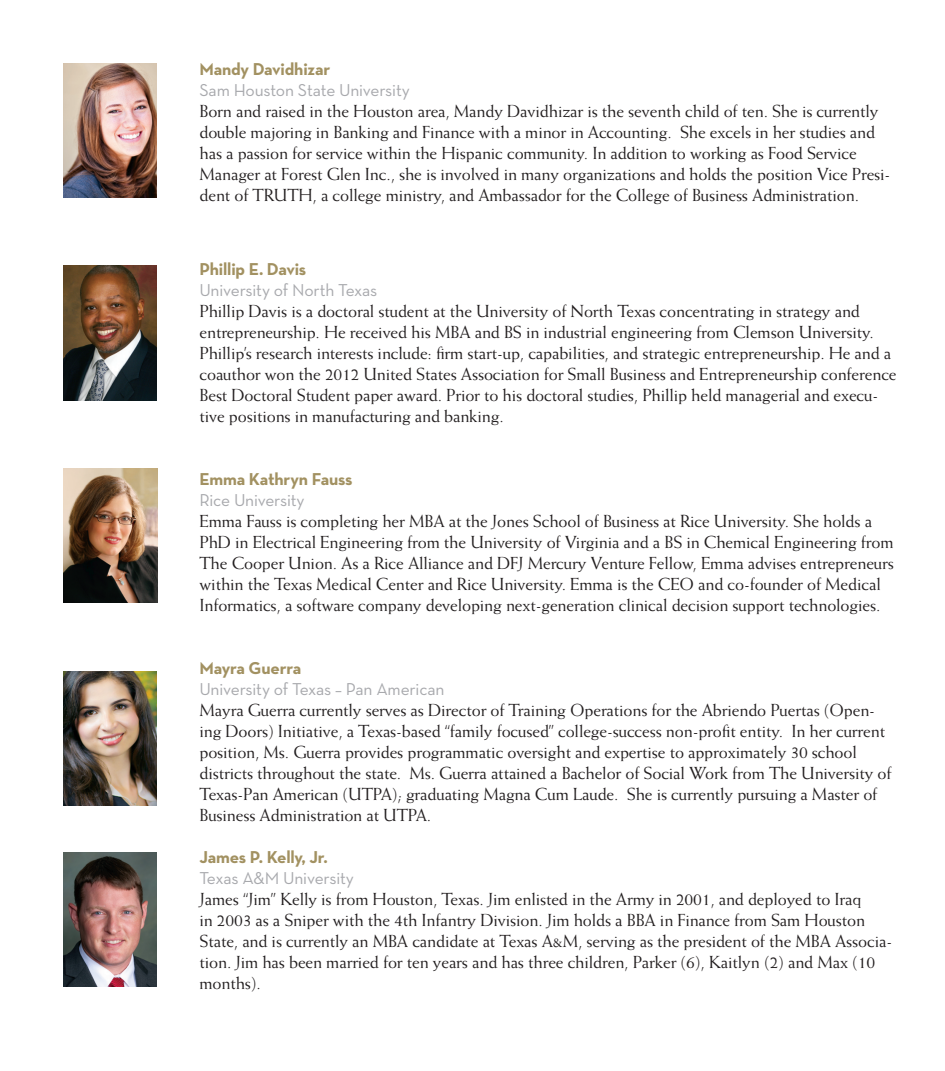
<style>
.page{position:relative;width:945px;height:1071px;background:#fff}
.page>*{position:absolute;margin:0;border:0;box-sizing:border-box;transform-origin:0 0}
.t1{font:17.5px/21px "Weiss";letter-spacing:-.01em;color:#231f20}
.t2{font:17.5px "Neutra Text";letter-spacing:-.01em;color:#a8a9ad}
.t3{font:700 17.5px "Neutra Text";letter-spacing:-.01em;color:#a29161}
</style>
<div class="page">
<img style="left:63px;top:63px;width:93px;height:134px">
<img style="left:64px;top:853px;width:93px;height:134px">
<img style="left:63px;top:266px;width:93px;height:134px">
<img style="left:63px;top:468px;width:95px;height:135px">
<img style="left:63px;top:671px;width:93px;height:135px">
<p class="t3" style="left:200px;top:58px;width:132px">Mandy Davidhizar</p>
<p class="t2" style="left:200px;top:80px;width:212px">Sam Houston State University</p>
<p class="t1" style="left:200px;top:101px;width:692px">Born and raised in the Houston area, Mandy Davidhizar is the seventh child of ten. She is currently double majoring in Banking and Finance with a minor in Accounting. She excels in her studies and has a passion for service within the Hispanic community. In addition to working as Food Service Manager at Forest Glen Inc., she is involved in many organizations and holds the position Vice Presi&shy;dent of TRUTH, a college ministry, and Ambassador for the College of Business Administration.</p>
<p class="t3" style="left:200px;top:258px;width:108px">Phillip E. Davis</p>
<p class="t2" style="left:200px;top:279px;width:179px">University of North Texas</p>
<p class="t1" style="left:200px;top:300px;width:699px">Phillip Davis is a doctoral student at the University of North Texas concentrating in strategy and entrepreneurship. He received his MBA and BS in industrial engineering from Clemson University.<br>Phillip’s research interests include: firm start-up, capabilities, and strategic entrepreneurship. He and a coauthor won the 2012 United States Association for Small Business and Entrepreneurship conference Best Doctoral Student paper award. Prior to his doctoral studies, Phillip held managerial and execu&shy;tive positions in manufacturing and banking.</p>
<p class="t3" style="left:200px;top:468px;width:155px">Emma Kathryn Fauss</p>
<p class="t2" style="left:200px;top:489px;width:107px">Rice University</p>
<p class="t1" style="left:200px;top:510px;width:696px">Emma Fauss is completing her MBA at the Jones School of Business at Rice University. She holds a PhD in Electrical Engineering from the University of Virginia and a BS in Chemical Engineering from The Cooper Union. As a Rice Alliance and DFJ Mercury Venture Fellow, Emma advises entrepreneurs within the Texas Medical Center and Rice University. Emma is the CEO and co-founder of Medical Informatics, a software company developing next-generation clinical decision support technologies.</p>
<p class="t3" style="left:200px;top:657px;width:103px">Mayra Guerra</p>
<p class="t2" style="left:200px;top:678px;width:246px">University of Texas – Pan American</p>
<p class="t1" style="left:200px;top:699px;width:694px">Mayra Guerra currently serves as Director of Training Operations for the Abriendo Puertas (Open&shy;ing Doors) Initiative, a Texas-based “family focused” college-success non-profit entity. In her current position, Ms. Guerra provides programmatic oversight and expertise to approximately 30 school districts throughout the state. Ms. Guerra attained a Bachelor of Social Work from The University of Texas-Pan American (UTPA); graduating Magna Cum Laude. She is currently pursuing a Master of Business Administration at UTPA.</p>
<p class="t3" style="left:199px;top:846px;width:130px">James P. Kelly, Jr.</p>
<p class="t2" style="left:199px;top:867px;width:156px">Texas A&amp;M University</p>
<p class="t1" style="left:199px;top:888px;width:694px">James “Jim” Kelly is from Houston, Texas. Jim enlisted in the Army in 2001, and deployed to Iraq<br>in 2003 as a Sniper with the 4th Infantry Division. Jim holds a BBA in Finance from Sam Houston State, and is currently an MBA candidate at Texas A&amp;M, serving as the president of the MBA Associa&shy;tion. Jim has been married for ten years and has three children, Parker (6), Kaitlyn (2) and Max (10 months).</p>
</div>
